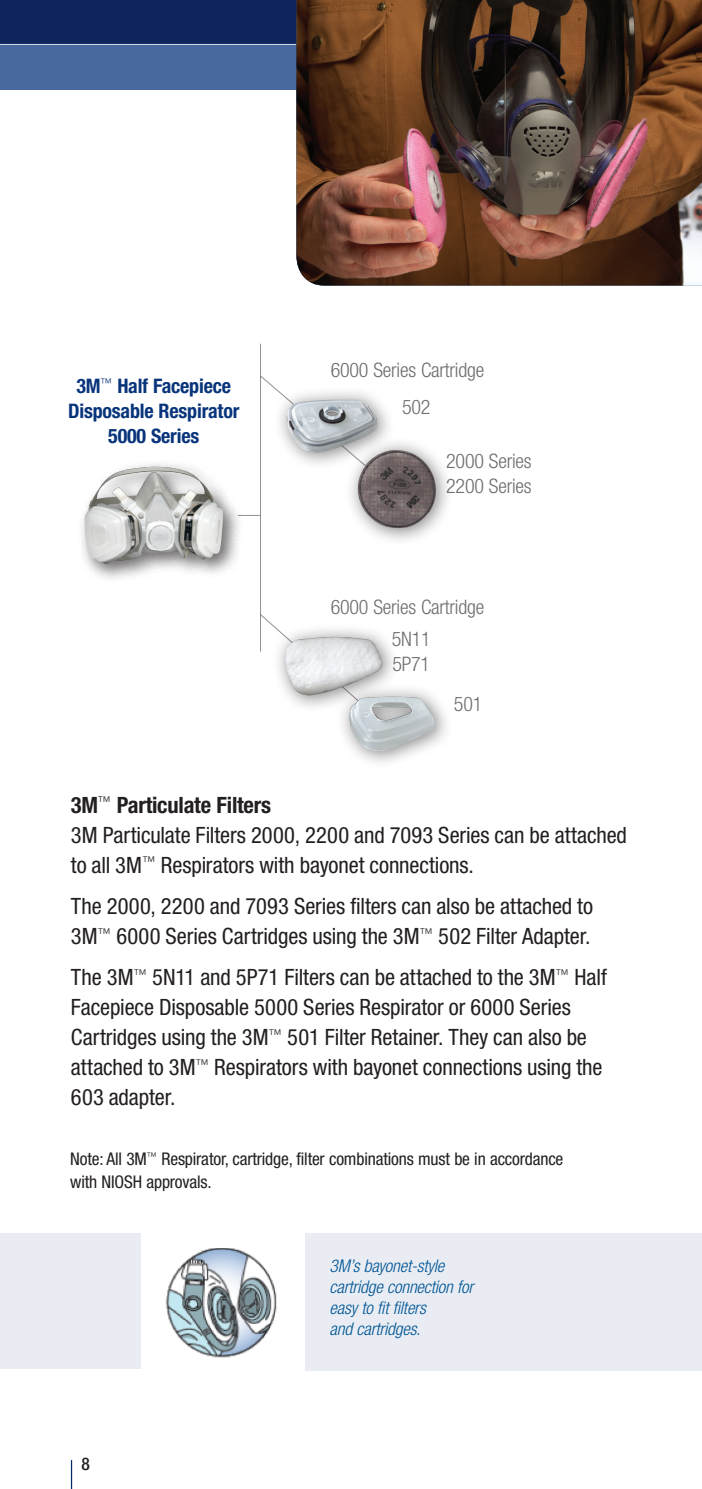
<style>
.page{position:relative;width:702px;height:1489px;background:#fff}
.page>*{position:absolute;margin:0;border:0;box-sizing:border-box;transform-origin:0 0}
.Body_Copy{font:condensed 22.5px/30px "Helvetica Neue LT Std";letter-spacing:-.005em;color:#231f20}
.Subhead{font:700 condensed 22.5px "Helvetica Neue LT Std";letter-spacing:-.01em;color:#231f20}
._4_7b_Table_3_Body{font:300 condensed 20px "Helvetica Neue LT Std";letter-spacing:-.01em;color:#6c6d70}
._4_7b_Table_3_Body-2{font:700 condensed 20px/25px "Helvetica Neue LT Std";letter-spacing:-.01em;color:#08347b;text-align:center}
.Asterisk_Copy{font:condensed 17.5px/22.5px "Helvetica Neue LT Std";letter-spacing:-.01em;color:#231f20}
.t1{font:italic 300 condensed 17.5px/21px "Helvetica Neue LT Std";letter-spacing:-.01em;color:#005595}
._2_2a_SUB_Head_16_16{font:500 condensed 17.5px "Helvetica Neue LT Std";color:#231f20}
</style>
<div class="page">
<div style="left:0;top:0;width:702px;height:90px;background:#48699d"></div>
<hr style="left:0;top:44px;width:702px;height:1px;background:#fff">
<div style="left:0;top:0;width:702px;height:44px;background:#0e245a"></div>
<svg style="left:71px;top:1460px;width:1px;height:28px"></svg>
<img style="left:296px;top:0;width:406px;height:285px">
<div style="left:337px;top:683px;width:116px;height:85px;background:#231f20;opacity:.55"></div>
<img style="left:349px;top:696px;width:86px;height:56px">
<div style="left:272px;top:623px;width:128px;height:90px;background:#231f20;opacity:.55"></div>
<img style="left:285px;top:637px;width:99px;height:58px">
<div style="left:344px;top:437px;width:110px;height:109px;background:#231f20;opacity:.55"></div>
<img style="left:357px;top:450px;width:79px;height:79px">
<hr style="left:260px;top:344px;width:1px;height:307px;background:#231f20">
<div style="left:0;top:1232px;width:140px;height:136px;background:#e9edf3"></div>
<div style="left:305px;top:1232px;width:397px;height:138px;background:#e9edf3"></div>
<img style="left:166px;top:1248px;width:111px;height:109px">
<div style="left:77px;top:459px;width:166px;height:124px;background:#231f20;opacity:.65"></div>
<img style="left:85px;top:467px;width:138px;height:97px">
<svg style="left:238px;top:375px;width:186px;height:141px"></svg>
<p class="_4_7b_Table_3_Body-2" style="left:68px;top:373px;width:173px">3M<sup>™</sup> Half Facepiece<br>Disposable Respirator<br>5000 Series</p>
<p class="_4_7b_Table_3_Body" style="left:331px;top:358px;width:155px">6000 Series Cartridge</p>
<p class="_4_7b_Table_3_Body" style="left:402px;top:395px;width:30px">502</p>
<p class="_4_7b_Table_3_Body" style="left:446px;top:449px;width:87px">2000 Series</p>
<p class="_4_7b_Table_3_Body" style="left:446px;top:474px;width:87px">2200 Series</p>
<p class="_4_7b_Table_3_Body" style="left:331px;top:595px;width:155px">6000 Series Cartridge</p>
<p class="_4_7b_Table_3_Body" style="left:392px;top:627px;width:40px">5N11</p>
<p class="_4_7b_Table_3_Body" style="left:392px;top:652px;width:39px">5P71</p>
<p class="_4_7b_Table_3_Body" style="left:454px;top:692px;width:30px">501</p>
<p class="Subhead" style="left:71px;top:791px;width:202px">3M<sup>™</sup> Particulate Filters</p>
<p class="Body_Copy" style="left:71px;top:819px;width:557px">3M Particulate Filters 2000, 2200 and 7093 Series can be attached to all 3M<sup>™</sup> Respirators with bayonet connections.</p>
<p class="Body_Copy" style="left:71px;top:890px;width:523px">The 2000, 2200 and 7093 Series filters can also be attached to<br>3M<sup>™</sup> 6000 Series Cartridges using the 3M<sup>™</sup> 502 Filter Adapter.</p>
<p class="Body_Copy" style="left:71px;top:962px;width:537px">The 3M<sup>™</sup> 5N11 and 5P71 Filters can be attached to the 3M<sup>™</sup> Half Facepiece Disposable 5000 Series Respirator or 6000 Series Cartridges using the 3M<sup>™</sup> 501 Filter Retainer. They can also be attached to 3M<sup>™</sup> Respirators with bayonet connections using the 603 adapter.</p>
<p class="Asterisk_Copy" style="left:70px;top:1147px;width:494px">Note: All 3M<sup>™</sup> Respirator, cartridge, filter combinations must be in accordance with NIOSH approvals.</p>
<p class="_2_2a_SUB_Head_16_16" style="left:81px;top:1453px;width:10px">8</p>
<p class="t1" style="left:329px;top:1255px;width:145px">3M’s bayonet-style cartridge connection for easy to fit filters<br>and cartridges.</p>
</div>
